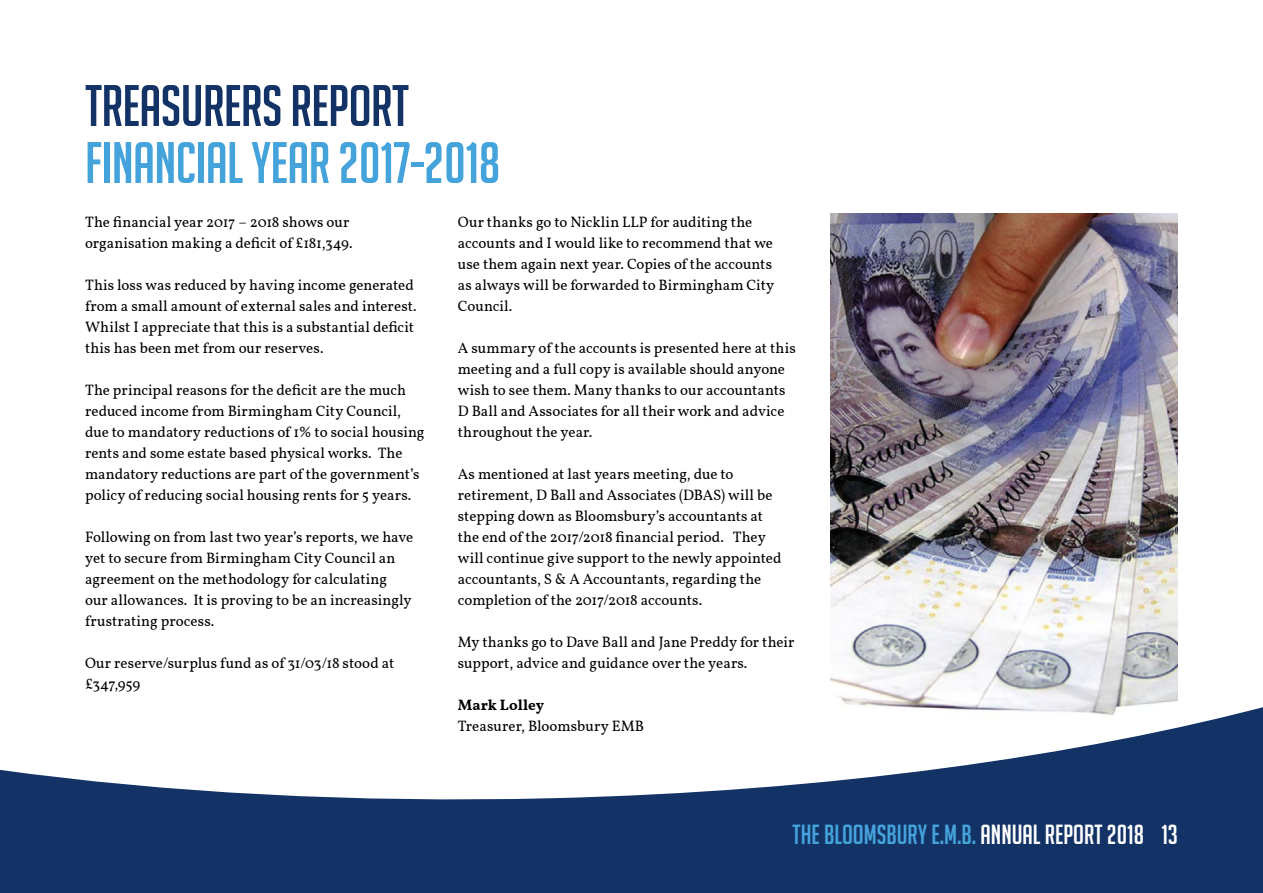
<style>
.page{position:relative;width:1263px;height:893px;background:#fff}
.page>*{position:absolute;margin:0;border:0;box-sizing:border-box;transform-origin:0 0}
.t1{font:57px "Big Noodle Titling";letter-spacing:-.01em;color:#45a3db}
.t2{font:57px "Big Noodle Titling";letter-spacing:-.01em;color:#133367}
.t3{font:27px "Big Noodle Titling";color:#45a3db}
.t4{font:15px/21px "Vollkorn";color:#000}
.t5{font:700 15px "Vollkorn";letter-spacing:.005em;color:#000}
.s1{color:#fff}
</style>
<div class="page">
<svg style="left:1px;top:707px;width:1262px;height:186px;fill:#133367"></svg>
<svg style="left:0;top:769px;width:1px;height:124px"></svg>
<img style="left:831px;top:213px;width:347px;height:509px">
<h1 class="t2" style="left:85px;top:75px;width:325px">TREASURERS REPORT</h1>
<h1 class="t1" style="left:85px;top:132px;width:417px">FINANCIAL YEAR 2017-2018</h1>
<p class="t4" style="left:85px;top:212px;width:269px">The financial year 2017 – 2018 shows our organisation making a deficit of £181,349.</p>
<p class="t4" style="left:85px;top:275px;width:333px">This loss was reduced by having income generated from a small amount of external sales and interest.<br>Whilst I appreciate that this is a substantial deficit this has been met from our reserves.</p>
<p class="t4" style="left:85px;top:380px;width:341px">The principal reasons for the deficit are the much reduced income from Birmingham City Council, due to mandatory reductions of 1% to social housing rents and some estate based physical works. The mandatory reductions are part of the government’s policy of reducing social housing rents for 5 years.</p>
<p class="t4" style="left:85px;top:527px;width:330px">Following on from last two year’s reports, we have yet to secure from Birmingham City Council an agreement on the methodology for calculating our allowances. It is proving to be an increasingly frustrating process.</p>
<p class="t4" style="left:85px;top:653px;width:311px">Our reserve/surplus fund as of 31/03/18 stood at £347,959</p>
<p class="t4" style="left:458px;top:212px;width:318px">Our thanks go to Nicklin LLP for auditing the accounts and I would like to recommend that we use them again next year. Copies of the accounts as always will be forwarded to Birmingham City Council.</p>
<p class="t4" style="left:458px;top:338px;width:339px">A summary of the accounts is presented here at this meeting and a full copy is available should anyone wish to see them. Many thanks to our accountants D Ball and Associates for all their work and advice throughout the year.</p>
<p class="t4" style="left:458px;top:464px;width:325px">As mentioned at last years meeting, due to retirement, D Ball and Associates (DBAS) will be stepping down as Bloomsbury’s accountants at the end of the 2017/2018 financial period. They will continue give support to the newly appointed accountants, S &amp; A Accountants, regarding the completion of the 2017/2018 accounts.</p>
<p class="t4" style="left:458px;top:632px;width:338px">My thanks go to Dave Ball and Jane Preddy for their support, advice and guidance over the years.</p>
<p class="t5" style="left:458px;top:693px;width:88px">Mark Lolley</p>
<p class="t4" style="left:458px;top:716px;width:188px">Treasurer, Bloomsbury EMB</p>
<h2 class="t3" style="left:793px;top:820px;width:387px">THE BLOOMSBURY E.M.B. <span class="s1">ANNUAL REPORT 2018 13</span></h2>
</div>
